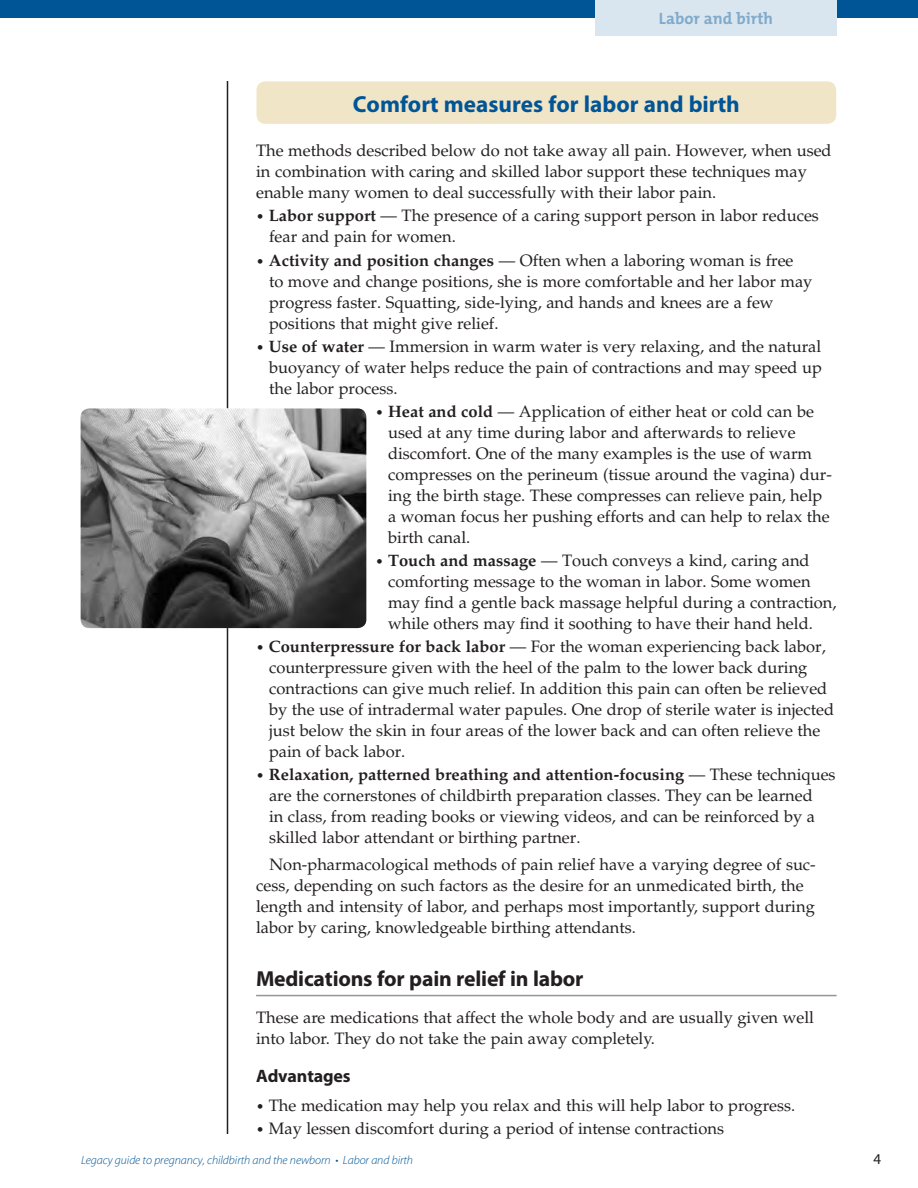
<style>
.page{position:relative;width:918px;height:1188px;background:#fff}
.page>*{position:absolute;margin:0;border:0;box-sizing:border-box;transform-origin:0 0}
.t1{font:700 23.25px "Myriad Pro";color:#005596}
.t2{font:700 21.75px "Myriad Pro";letter-spacing:-.01em;color:#231f20}
.t3{font:700 18px "Myriad Pro";letter-spacing:-.01em;color:#231f20}
.t4{font:16.5px/21px "Palatino LT Std";color:#231f20}
.t5{font:700 16.5px "The Mix";color:#80aacb}
.t6{font:15px "Myriad Pro";color:#231f20}
.t7{font:italic 300 12px "Myriad Pro";letter-spacing:-.005em;color:#005596}
.s1{font-size:13.5px}
.s2{font-weight:700}
</style>
<div class="page">
<div style="left:0;top:0;width:918px;height:18px;background:#005596"></div>
<div style="left:595px;top:0;width:242px;height:36px;background:#d9e6ef"></div>
<div style="left:256px;top:81px;width:580px;height:43px;background:#f1e5c7;border-radius:9px"></div>
<hr style="left:256px;top:995px;width:581px;height:1px;background:#939598">
<hr style="left:227px;top:81px;width:1px;height:1053px;background:#231f20">
<img style="left:81px;top:408px;width:285px;height:220px">
<p class="t5" style="left:659px;top:7px;width:116px">Labor and birth</p>
<h1 class="t1" style="left:353px;top:91px;width:389px">Comfort measures for labor and birth</h1>
<p class="t4" style="left:256px;top:140px;width:577px">The methods described below do not take away all pain. However, when used in combination with caring and skilled labor support these techniques may enable many women to deal successfully with their labor pain.</p>
<p class="t4" style="left:269px;top:206px;width:551px;text-indent:-13px"><span class="s1">•</span> <span class="s2">Labor support</span> — The presence of a caring support person in labor reduces fear and pain for women.</p>
<p class="t4" style="left:269px;top:250px;width:545px;text-indent:-13px"><span class="s1">•</span> <span class="s2">Activity and position changes</span> — Often when a laboring woman is free<br>to move and change positions, she is more comfortable and her labor may progress faster. Squatting, side-lying, and hands and knees are a few positions that might give relief.</p>
<p class="t4" style="left:269px;top:336px;width:555px;text-align:justify;text-indent:-13px"><span class="s1">•</span> <span class="s2">Use of water</span> — Immersion in warm water is very relaxing, and the natural buoyancy of water helps reduce the pain of contractions and may speed up the labor process.</p>
<p class="t4" style="left:388px;top:401px;width:445px;text-indent:-13px"><span class="s1">•</span> <span class="s2">Heat and cold</span> — Application of either heat or cold can be used at any time during labor and afterwards to relieve discomfort. One of the many examples is the use of warm compresses on the perineum (tissue around the vagina) dur&shy;ing the birth stage. These compresses can relieve pain, help a woman focus her pushing efforts and can help to relax the birth canal.</p>
<p class="t4" style="left:388px;top:550px;width:450px;text-indent:-13px"><span class="s1">•</span> <span class="s2">Touch and massage</span> — Touch conveys a kind, caring and comforting message to the woman in labor. Some women may find a gentle back massage helpful during a contraction, while others may find it soothing to have their hand held.</p>
<p class="t4" style="left:269px;top:636px;width:567px;text-indent:-13px"><span class="s1">•</span> <span class="s2">Counterpressure for back labor</span> — For the woman experiencing back labor, counterpressure given with the heel of the palm to the lower back during contractions can give much relief. In addition this pain can often be relieved by the use of intradermal water papules. One drop of sterile water is injected just below the skin in four areas of the lower back and can often relieve the pain of back labor.</p>
<p class="t4" style="left:269px;top:764px;width:568px;text-indent:-13px"><span class="s1">•</span> <span class="s2">Relaxation, patterned breathing and attention-focusing</span> — These techniques are the cornerstones of childbirth preparation classes. They can be learned<br>in class, from reading books or viewing videos, and can be reinforced by a skilled labor attendant or birthing partner.</p>
<p class="t4" style="left:256px;top:854px;width:561px;text-indent:13px">Non-pharmacological methods of pain relief have a varying degree of suc&shy;cess, depending on such factors as the desire for an unmedicated birth, the length and intensity of labor, and perhaps most importantly, support during labor by caring, knowledgeable birthing attendants.</p>
<h2 class="t2" style="left:256px;top:966px;width:329px">Medications for pain relief in labor</h2>
<p class="t4" style="left:256px;top:1007px;width:559px">These are medications that affect the whole body and are usually given well into labor. They do not take the pain away completely.</p>
<p class="t3" style="left:256px;top:1066px;width:96px">Advantages</p>
<p class="t4" style="left:256px;top:1095px;width:541px"><span class="s1">•</span> The medication may help you relax and this will help labor to progress.</p>
<p class="t4" style="left:256px;top:1118px;width:469px"><span class="s1">•</span> May lessen discomfort during a period of intense contractions</p>
<p class="t7" style="left:81px;top:1154px;width:334px">Legacy guide to pregnancy, childbirth and the newborn • Labor and birth</p>
<p class="t6" style="left:874px;top:1151px;width:9px">4</p>
</div>
